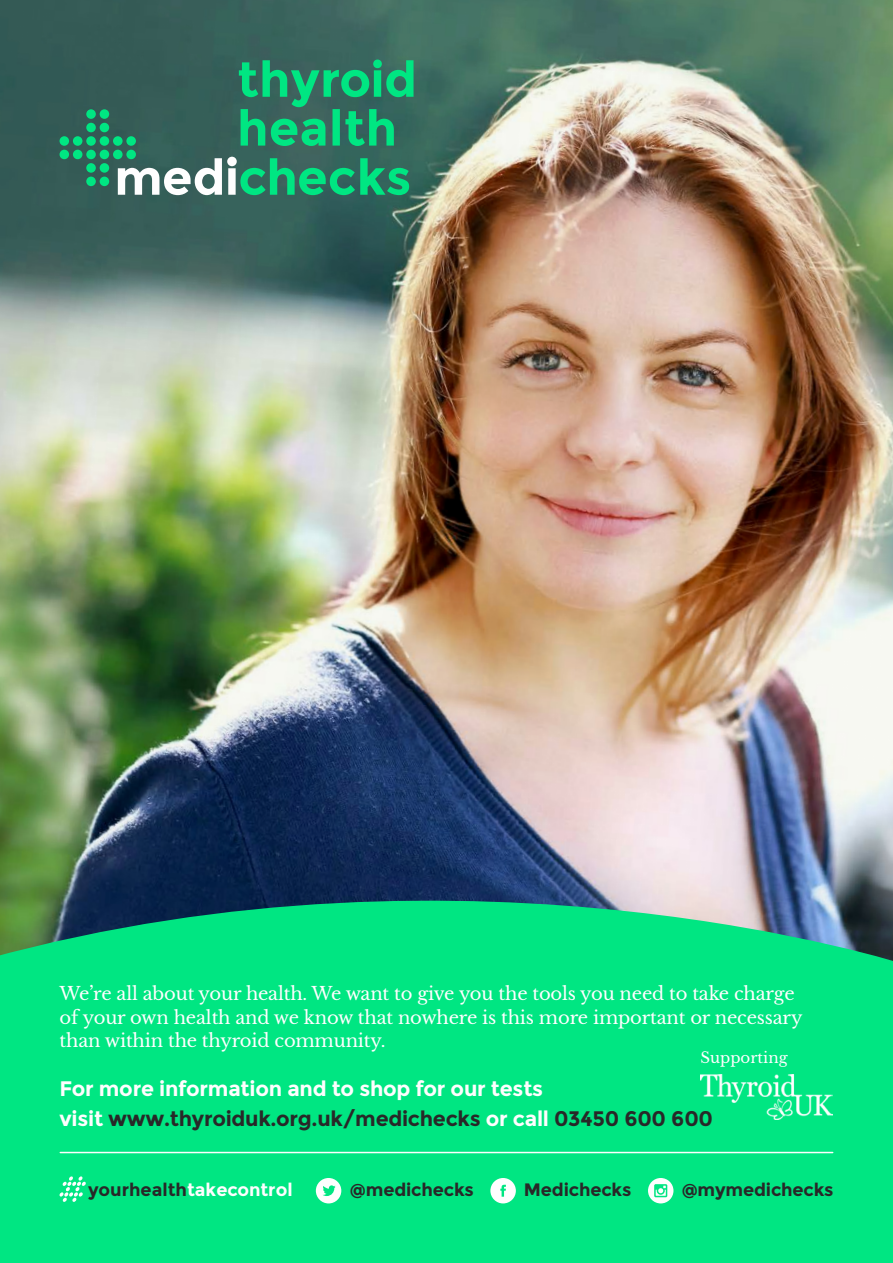
<style>
.page{position:relative;width:893px;height:1263px;background:#fff}
.page>*{position:absolute;margin:0;border:0;box-sizing:border-box;transform-origin:0 0}
.t1{font:700 21px/30px "Montserrat";letter-spacing:-.015em;color:#fefefe}
.t2{font:18px/24px "Libre Baskerville";letter-spacing:-.01em;color:#fefefe}
.t3{font:700 18px "Montserrat";letter-spacing:-.01em;color:#282828}
.t4{font:700 18px "Montserrat";color:#fefefe}
.t5{font:15px "Libre Baskerville";color:#fefefe}
.s1{color:#282828}
</style>
<div class="page">
<img style="left:0;top:0;width:893px;height:901px">
<div style="left:0;top:901px;width:893px;height:362px;background:#00e682"></div>
<svg style="left:59px;top:1176px;width:27px;height:26px"></svg>
<hr style="left:60px;top:1152px;width:773px;height:1px;background:#fefefe">
<img style="left:700px;top:1075px;width:132px;height:44px">
<svg style="left:316px;top:1178px;width:25px;height:25px"></svg>
<svg style="left:490px;top:1178px;width:26px;height:25px"></svg>
<svg style="left:648px;top:1178px;width:25px;height:25px"></svg>
<svg style="left:118px;top:158px;width:104px;height:37px"></svg>
<div style="left:228px;top:168px;width:8px;height:27px;background:#fefefe"></div>
<div style="left:227px;top:157px;width:10px;height:9px;background:#fefefe;border-radius:50%"></div>
<svg style="left:240px;top:158px;width:169px;height:37px;background:#20986b"></svg>
<div style="left:60px;top:136px;width:9px;height:10px;background:#00e682;border-radius:50%"></div>
<div style="left:60px;top:150px;width:9px;height:9px;background:#00e682;border-radius:50%"></div>
<div style="left:73px;top:136px;width:9px;height:10px;background:#00e682;border-radius:50%"></div>
<div style="left:73px;top:150px;width:9px;height:9px;background:#00e682;border-radius:50%"></div>
<div style="left:86px;top:109px;width:10px;height:10px;background:#00e682;border-radius:50%"></div>
<div style="left:86px;top:123px;width:10px;height:9px;background:#00e682;border-radius:50%"></div>
<div style="left:86px;top:136px;width:10px;height:10px;background:#00e682;border-radius:50%"></div>
<div style="left:86px;top:150px;width:10px;height:9px;background:#00e682;border-radius:50%"></div>
<div style="left:86px;top:163px;width:10px;height:10px;background:#00e682;border-radius:50%"></div>
<div style="left:86px;top:177px;width:10px;height:9px;background:#00e682;border-radius:50%"></div>
<div style="left:100px;top:109px;width:9px;height:10px;background:#00e682;border-radius:50%"></div>
<div style="left:100px;top:123px;width:9px;height:9px;background:#00e682;border-radius:50%"></div>
<div style="left:100px;top:136px;width:9px;height:10px;background:#00e682;border-radius:50%"></div>
<div style="left:100px;top:150px;width:9px;height:9px;background:#00e682;border-radius:50%"></div>
<div style="left:100px;top:163px;width:9px;height:10px;background:#00e682;border-radius:50%"></div>
<div style="left:100px;top:177px;width:9px;height:9px;background:#00e682;border-radius:50%"></div>
<div style="left:113px;top:136px;width:10px;height:10px;background:#00e682;border-radius:50%"></div>
<div style="left:113px;top:150px;width:10px;height:9px;background:#00e682;border-radius:50%"></div>
<div style="left:126px;top:136px;width:10px;height:10px;background:#00e682;border-radius:50%"></div>
<div style="left:126px;top:150px;width:10px;height:9px;background:#00e682;border-radius:50%"></div>
<svg style="left:239px;top:60px;width:175px;height:86px;background:#24926a"></svg>
<p class="t2" style="left:60px;top:981px;width:744px">We’re all about your health. We want to give you the tools you need to take charge of your own health and we know that nowhere is this more important or necessary than within the thyroid community.</p>
<p class="t5" style="left:700px;top:1048px;width:89px">Supporting</p>
<p class="t1" style="left:60px;top:1074px;width:655px">For more information and to shop for our tests<br>visit <span class="s1">www.thyroiduk.org.uk/medichecks</span> or call <span class="s1">03450 600 600</span></p>
<p class="t4" style="left:88px;top:1179px;width:206px"><span class="s1">yourhealth</span>takecontrol</p>
<p class="t3" style="left:350px;top:1179px;width:125px">@medichecks</p>
<p class="t3" style="left:524px;top:1179px;width:109px">Medichecks</p>
<p class="t3" style="left:682px;top:1179px;width:153px">@mymedichecks</p>
</div>
